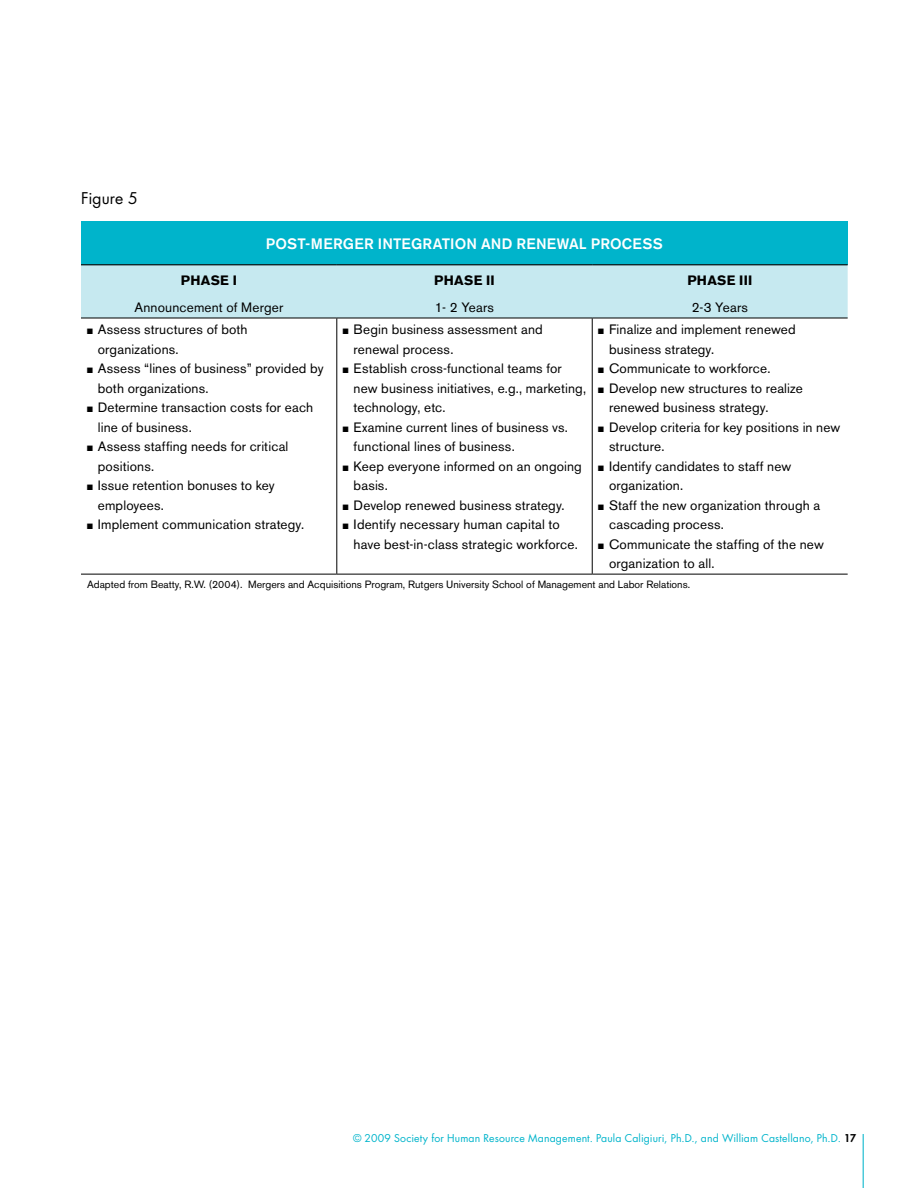
<style>
.page{position:relative;width:918px;height:1188px;background:#fff}
.page>*{position:absolute;margin:0;border:0;box-sizing:border-box;transform-origin:0 0}
.t1{font:15.75px "Futura";color:#000}
.t2{font:500 15px "Akzidenz Grotesk BE";letter-spacing:.015em;color:#fff}
.t3{font:13.5px "Akzidenz Grotesk BE";letter-spacing:.01em;color:#000}
.t4{font:700 13.5px "Akzidenz Grotesk BE";letter-spacing:.02em;color:#000}
.t5{font:10.5px "Akzidenz Grotesk BE";color:#000}
.t6{font:10.5px "Futura";letter-spacing:.01em;color:#00b4cb}
.s1{font-family:"Monotype Sorts";font-size:7.5px}
.s2{font-weight:800;color:#000}
</style>
<div class="page">
<hr style="left:862px;top:1134px;width:2px;height:54px;background:#00b4cb">
<div style="left:81px;top:221px;width:767px;height:44px;background:#00b4cb"></div>
<div style="left:81px;top:265px;width:767px;height:53px;background:#c6e9f0"></div>
<hr style="left:81px;top:264px;width:256px;height:1px;background:#000">
<hr style="left:337px;top:264px;width:255px;height:1px;background:#000">
<hr style="left:592px;top:264px;width:256px;height:1px;background:#000">
<hr style="left:81px;top:318px;width:256px;height:1px;background:#000">
<hr style="left:337px;top:318px;width:255px;height:1px;background:#000">
<hr style="left:336px;top:318px;width:1px;height:256px;background:#000">
<hr style="left:592px;top:318px;width:256px;height:1px;background:#000">
<hr style="left:592px;top:318px;width:1px;height:256px;background:#000">
<hr style="left:81px;top:574px;width:256px;height:1px;background:#000">
<hr style="left:337px;top:574px;width:255px;height:1px;background:#000">
<hr style="left:592px;top:574px;width:256px;height:1px;background:#000">
<p class="t1" style="left:81px;top:189px;width:58px">Figure 5</p>
<p class="t2" style="left:266px;top:235px;width:398px">POST-MERGER I NTEGRATION AND RENEWAL PROCESS</p>
<p class="t4" style="left:181px;top:273px;width:20px">PHASE</p>
<p class="t4" style="left:233px;top:273px;width:6px">I</p>
<p class="t4" style="left:434px;top:273px;width:20px">PHASE</p>
<p class="t4" style="left:486px;top:273px;width:10px">II</p>
<p class="t4" style="left:687px;top:273px;width:20px">PHASE</p>
<p class="t4" style="left:739px;top:273px;width:15px">III</p>
<p class="t3" style="left:134px;top:299px;width:150px">Announcement of Merger</p>
<p class="t3" style="left:435px;top:299px;width:61px">1- 2 Years</p>
<p class="t3" style="left:692px;top:299px;width:58px">2-3 Years</p>
<p class="t3" style="left:87px;top:321px;width:162px"><span class="s1">N</span> Assess structures of both</p>
<p class="t3" style="left:98px;top:341px;width:82px">organizations.</p>
<p class="t3" style="left:87px;top:360px;width:238px"><span class="s1">N</span> Assess “lines of business” provided by</p>
<p class="t3" style="left:98px;top:380px;width:112px">both organizations.</p>
<p class="t3" style="left:87px;top:399px;width:228px"><span class="s1">N</span> Determine transaction costs for each</p>
<p class="t3" style="left:98px;top:419px;width:96px">line of business.</p>
<p class="t3" style="left:87px;top:438px;width:203px"><span class="s1">N</span> Assess staffing needs for critical</p>
<p class="t3" style="left:98px;top:458px;width:58px">positions.</p>
<p class="t3" style="left:87px;top:477px;width:189px"><span class="s1">N</span> Issue retention bonuses to key</p>
<p class="t3" style="left:98px;top:497px;width:68px">employees.</p>
<p class="t3" style="left:87px;top:516px;width:219px"><span class="s1">N</span> Implement communication strategy.</p>
<p class="t3" style="left:598px;top:321px;width:199px"><span class="s1">N</span> Finalize and implement renewed</p>
<p class="t3" style="left:609px;top:341px;width:107px">business strategy.</p>
<p class="t3" style="left:598px;top:360px;width:174px"><span class="s1">N</span> Communicate to workforce.</p>
<p class="t3" style="left:598px;top:380px;width:206px"><span class="s1">N</span> Develop new structures to realize</p>
<p class="t3" style="left:609px;top:399px;width:161px">renewed business strategy.</p>
<p class="t3" style="left:598px;top:419px;width:244px"><span class="s1">N</span> Develop criteria for key positions in new</p>
<p class="t3" style="left:609px;top:438px;width:57px">structure.</p>
<p class="t3" style="left:598px;top:458px;width:194px"><span class="s1">N</span> Identify candidates to staff new</p>
<p class="t3" style="left:609px;top:477px;width:76px">organization.</p>
<p class="t3" style="left:598px;top:497px;width:224px"><span class="s1">N</span> Staff the new organization through a</p>
<p class="t3" style="left:609px;top:516px;width:116px">cascading process.</p>
<p class="t3" style="left:598px;top:536px;width:227px"><span class="s1">N</span> Communicate the staffing of the new</p>
<p class="t3" style="left:609px;top:555px;width:107px">organization to all.</p>
<p class="t5" style="left:87px;top:578px;width:605px">Adapted from Beatty, R.W. (2004). Mergers and Acquisitions Program, Rutgers University School of Management and Labor Relations.</p>
<p class="t3" style="left:343px;top:321px;width:202px"><span class="s1">N</span> Begin business assessment and</p>
<p class="t3" style="left:354px;top:341px;width:101px">renewal process.</p>
<p class="t3" style="left:343px;top:360px;width:221px"><span class="s1">N</span> Establish cross-functional teams for</p>
<p class="t3" style="left:354px;top:380px;width:234px">new business initiatives, e.g., marketing,</p>
<p class="t3" style="left:354px;top:399px;width:94px">technology, etc.</p>
<p class="t3" style="left:343px;top:419px;width:227px"><span class="s1">N</span> Examine current lines of business vs.</p>
<p class="t3" style="left:354px;top:438px;width:163px">functional lines of business.</p>
<p class="t3" style="left:343px;top:458px;width:241px"><span class="s1">N</span> Keep everyone informed on an ongoing</p>
<p class="t3" style="left:354px;top:477px;width:36px">basis.</p>
<p class="t3" style="left:343px;top:497px;width:223px"><span class="s1">N</span> Develop renewed business strategy.</p>
<p class="t3" style="left:343px;top:516px;width:218px"><span class="s1">N</span> Identify necessary human capital to</p>
<p class="t3" style="left:354px;top:536px;width:226px">have best-in-class strategic workforce.</p>
<p class="t6" style="left:353px;top:1132px;width:505px">© 2009 Society for Human Resource Management. Paula Caligiuri, Ph.D., and William Castellano, Ph.D. <span class="s2">17</span></p>
</div>
